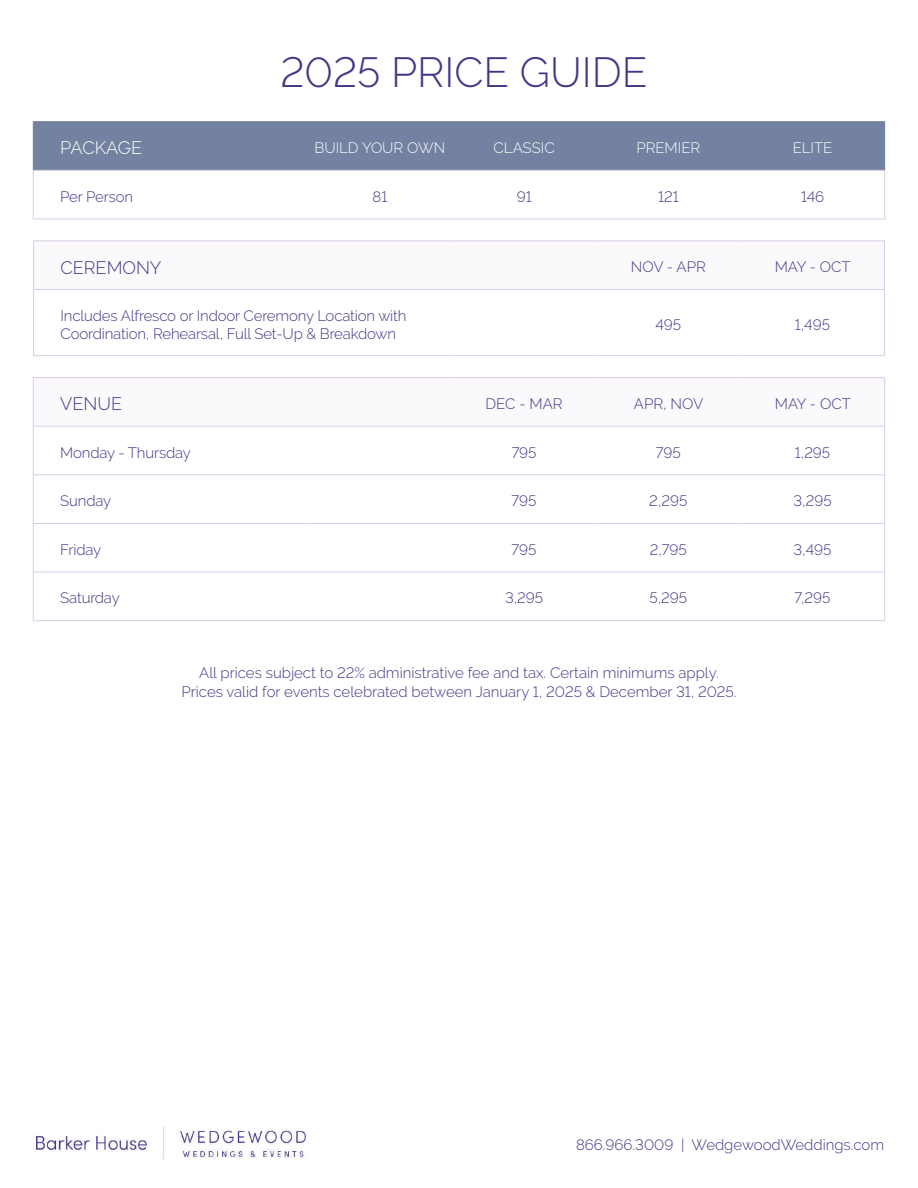
<style>
.page{position:relative;width:918px;height:1188px;background:#fff}
.page>*{position:absolute;margin:0;border:0;box-sizing:border-box;transform-origin:0 0}
.t1{font:300 42px "Raleway";color:#403786}
.t2{font:300 18px "Raleway";color:#403786}
.t3{font:300 18px "Raleway";letter-spacing:-.025em;color:#fff}
.t4{font:300 15px/18px "Raleway";color:#403786}
.t5{font:300 15px "Raleway";color:#fff}
</style>
<div class="page">
<svg style="left:33px;top:218px;width:852px;height:354px"></svg>
<div style="left:34px;top:122px;width:850px;height:48px;background:#7282a0"></div>
<hr style="left:33px;top:170px;width:275px;height:1px;background:#d8cce4">
<hr style="left:308px;top:170px;width:144px;height:1px;background:#d8cce4">
<hr style="left:452px;top:170px;width:144px;height:1px;background:#d8cce4">
<hr style="left:596px;top:170px;width:144px;height:1px;background:#d8cce4">
<hr style="left:740px;top:170px;width:145px;height:1px;background:#d8cce4">
<hr style="left:33px;top:170px;width:1px;height:49px;background:#d8cce4">
<hr style="left:884px;top:170px;width:1px;height:49px;background:#d8cce4">
<hr style="left:33px;top:219px;width:275px;height:1px;background:#d8cce4">
<hr style="left:308px;top:219px;width:144px;height:1px;background:#d8cce4">
<hr style="left:452px;top:219px;width:144px;height:1px;background:#d8cce4">
<hr style="left:596px;top:219px;width:144px;height:1px;background:#d8cce4">
<hr style="left:740px;top:219px;width:145px;height:1px;background:#d8cce4">
<hr style="left:33px;top:121px;width:275px;height:1px;background:#7282a0">
<hr style="left:33px;top:122px;width:1px;height:48px;background:#7282a0">
<hr style="left:308px;top:121px;width:144px;height:1px;background:#7282a0">
<hr style="left:452px;top:121px;width:144px;height:1px;background:#7282a0">
<hr style="left:596px;top:121px;width:144px;height:1px;background:#7282a0">
<hr style="left:740px;top:121px;width:145px;height:1px;background:#7282a0">
<hr style="left:884px;top:122px;width:1px;height:48px;background:#7282a0">
<svg style="left:34px;top:242px;width:850px;height:47px"></svg>
<hr style="left:33px;top:289px;width:419px;height:1px;background:#d8cce4">
<hr style="left:452px;top:289px;width:144px;height:1px;background:#d8cce4">
<hr style="left:596px;top:289px;width:144px;height:1px;background:#d8cce4">
<hr style="left:740px;top:289px;width:145px;height:1px;background:#d8cce4">
<hr style="left:33px;top:241px;width:419px;height:1px;background:#d8cce4">
<hr style="left:33px;top:241px;width:1px;height:48px;background:#d8cce4">
<hr style="left:452px;top:241px;width:144px;height:1px;background:#d8cce4">
<hr style="left:596px;top:241px;width:144px;height:1px;background:#d8cce4">
<hr style="left:740px;top:241px;width:145px;height:1px;background:#d8cce4">
<hr style="left:884px;top:241px;width:1px;height:48px;background:#d8cce4">
<hr style="left:33px;top:290px;width:1px;height:65px;background:#d8cce4">
<hr style="left:884px;top:290px;width:1px;height:65px;background:#d8cce4">
<hr style="left:33px;top:355px;width:419px;height:1px;background:#d8cce4">
<hr style="left:452px;top:355px;width:144px;height:1px;background:#d8cce4">
<hr style="left:596px;top:355px;width:144px;height:1px;background:#d8cce4">
<hr style="left:740px;top:355px;width:145px;height:1px;background:#d8cce4">
<svg style="left:34px;top:378px;width:850px;height:48px"></svg>
<hr style="left:33px;top:426px;width:1px;height:49px;background:#d8cce4">
<hr style="left:884px;top:426px;width:1px;height:49px;background:#d8cce4">
<hr style="left:33px;top:475px;width:1px;height:48px;background:#d8cce4">
<hr style="left:884px;top:475px;width:1px;height:48px;background:#d8cce4">
<hr style="left:33px;top:524px;width:1px;height:48px;background:#d8cce4">
<hr style="left:884px;top:524px;width:1px;height:48px;background:#d8cce4">
<hr style="left:33px;top:572px;width:275px;height:1px;background:#d8cce4">
<hr style="left:33px;top:572px;width:1px;height:48px;background:#d8cce4">
<hr style="left:884px;top:572px;width:1px;height:48px;background:#d8cce4">
<hr style="left:33px;top:620px;width:275px;height:1px;background:#d8cce4">
<hr style="left:33px;top:475px;width:275px;height:1px;background:#d8cce4">
<hr style="left:33px;top:523px;width:275px;height:1px;background:#d8cce4">
<hr style="left:308px;top:572px;width:144px;height:1px;background:#d8cce4">
<hr style="left:452px;top:572px;width:144px;height:1px;background:#d8cce4">
<hr style="left:596px;top:572px;width:144px;height:1px;background:#d8cce4">
<hr style="left:740px;top:572px;width:145px;height:1px;background:#d8cce4">
<hr style="left:308px;top:620px;width:144px;height:1px;background:#d8cce4">
<hr style="left:452px;top:620px;width:144px;height:1px;background:#d8cce4">
<hr style="left:596px;top:620px;width:144px;height:1px;background:#d8cce4">
<hr style="left:740px;top:620px;width:145px;height:1px;background:#d8cce4">
<hr style="left:33px;top:377px;width:275px;height:1px;background:#d8cce4">
<hr style="left:33px;top:378px;width:1px;height:48px;background:#d8cce4">
<hr style="left:308px;top:377px;width:144px;height:1px;background:#d8cce4">
<hr style="left:452px;top:377px;width:144px;height:1px;background:#d8cce4">
<hr style="left:596px;top:377px;width:144px;height:1px;background:#d8cce4">
<hr style="left:740px;top:377px;width:145px;height:1px;background:#d8cce4">
<hr style="left:884px;top:378px;width:1px;height:48px;background:#d8cce4">
<hr style="left:33px;top:426px;width:275px;height:1px;background:#d8cce4">
<hr style="left:308px;top:426px;width:144px;height:1px;background:#d8cce4">
<hr style="left:452px;top:426px;width:144px;height:1px;background:#d8cce4">
<hr style="left:596px;top:426px;width:144px;height:1px;background:#d8cce4">
<hr style="left:740px;top:426px;width:145px;height:1px;background:#d8cce4">
<hr style="left:308px;top:475px;width:144px;height:1px;background:#d8cce4">
<hr style="left:452px;top:475px;width:144px;height:1px;background:#d8cce4">
<hr style="left:596px;top:475px;width:144px;height:1px;background:#d8cce4">
<hr style="left:740px;top:475px;width:145px;height:1px;background:#d8cce4">
<hr style="left:308px;top:523px;width:144px;height:1px;background:#d8cce4">
<hr style="left:452px;top:523px;width:144px;height:1px;background:#d8cce4">
<hr style="left:596px;top:523px;width:144px;height:1px;background:#d8cce4">
<hr style="left:740px;top:523px;width:145px;height:1px;background:#d8cce4">
<img style="left:35px;top:1126px;width:271px;height:34px">
<h1 class="t1" style="left:280px;top:47px;width:368px">2025 PRICE GUIDE</h1>
<p class="t3" style="left:60px;top:138px;width:83px">PACKAGE</p>
<p class="t5" style="left:314px;top:139px;width:132px">BUILD YOUR OWN</p>
<p class="t5" style="left:494px;top:139px;width:63px">CLASSIC</p>
<p class="t5" style="left:636px;top:139px;width:65px">PREMIER</p>
<p class="t5" style="left:793px;top:139px;width:41px">ELITE</p>
<p class="t4" style="left:60px;top:187px;width:74px">Per Person</p>
<p class="t4" style="left:373px;top:187px;width:16px">81</p>
<p class="t4" style="left:517px;top:187px;width:16px">91</p>
<p class="t4" style="left:658px;top:187px;width:22px">121</p>
<p class="t4" style="left:801px;top:187px;width:25px">146</p>
<p class="t2" style="left:61px;top:257px;width:103px">CEREMONY</p>
<p class="t4" style="left:631px;top:258px;width:76px">NOV - APR</p>
<p class="t4" style="left:775px;top:258px;width:77px">MAY - OCT</p>
<p class="t4" style="left:61px;top:306px;width:348px">Includes Alfresco or Indoor Ceremony Location with<br>Coordination, Rehearsal, Full Set-Up &amp; Breakdown</p>
<p class="t4" style="left:655px;top:315px;width:27px">495</p>
<p class="t4" style="left:795px;top:315px;width:37px">1,495</p>
<p class="t2" style="left:60px;top:394px;width:63px">VENUE</p>
<p class="t4" style="left:486px;top:395px;width:79px">DEC - MAR</p>
<p class="t4" style="left:634px;top:395px;width:71px">APR, NOV</p>
<p class="t4" style="left:775px;top:395px;width:77px">MAY - OCT</p>
<p class="t4" style="left:60px;top:443px;width:132px">Monday - Thursday</p>
<p class="t4" style="left:512px;top:443px;width:26px">795</p>
<p class="t4" style="left:656px;top:443px;width:26px">795</p>
<p class="t4" style="left:795px;top:443px;width:37px">1,295</p>
<p class="t4" style="left:60px;top:492px;width:52px">Sunday</p>
<p class="t4" style="left:512px;top:492px;width:26px">795</p>
<p class="t4" style="left:649px;top:492px;width:40px">2,295</p>
<p class="t4" style="left:793px;top:492px;width:40px">3,295</p>
<p class="t4" style="left:60px;top:540px;width:42px">Friday</p>
<p class="t4" style="left:512px;top:540px;width:26px">795</p>
<p class="t4" style="left:650px;top:540px;width:39px">2,795</p>
<p class="t4" style="left:794px;top:540px;width:40px">3,495</p>
<p class="t4" style="left:60px;top:589px;width:61px">Saturday</p>
<p class="t4" style="left:505px;top:589px;width:40px">3,295</p>
<p class="t4" style="left:649px;top:589px;width:39px">5,295</p>
<p class="t4" style="left:795px;top:589px;width:37px">7,295</p>
<p class="t4" style="left:181px;top:662px;width:557px;line-height:19.5px;text-align:center">All prices subject to 22% administrative fee and tax. Certain minimums apply.<br>Prices valid for events celebrated between January 1, 2025 &amp; December 31, 2025.</p>
<p class="t4" style="left:576px;top:1136px;width:310px">866.966.3009 | WedgewoodWeddings.com</p>
</div>
